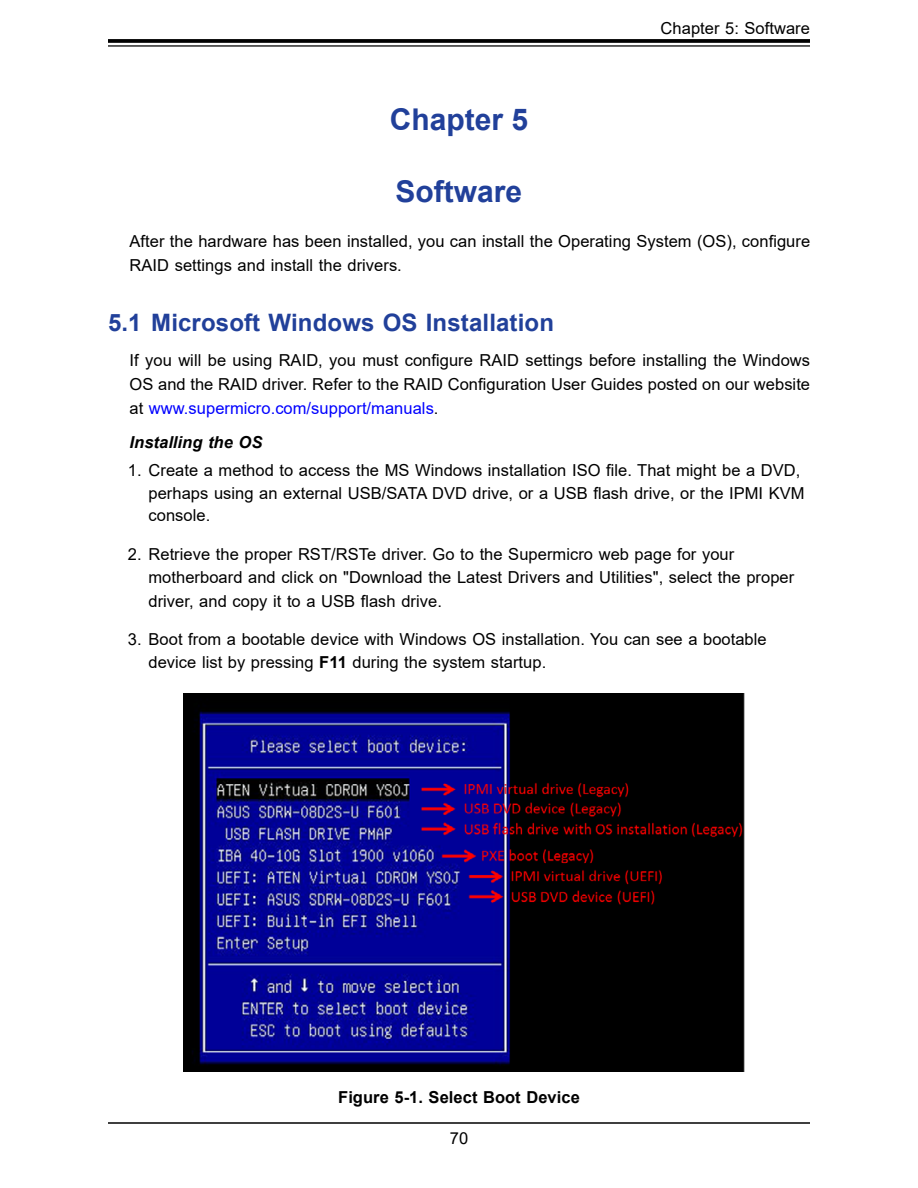
<style>
.page{position:relative;width:918px;height:1188px;background:#fff}
.page>*{position:absolute;margin:0;border:0;box-sizing:border-box;transform-origin:0 0}
.sm_Section{font:700 30px "Arial";color:#21409a}
.sm_Subhead_1{font:700 24px "Arial";letter-spacing:.005em;color:#21409a}
.sm_body_text{font:16.5px/22.5px "Arial";letter-spacing:.005em;color:#000}
.sm_fig_table_title{font:700 16.5px "Arial";letter-spacing:.005em;color:#000}
.sm_numbered_intro{font:italic 700 16.5px "Arial";letter-spacing:.005em;color:#000}
.s1{color:#00f}
.s2{font-weight:700}
</style>
<div class="page">
<hr style="left:108px;top:1122px;width:702px;height:2px;background:#000">
<svg style="left:108px;top:39px;width:702px;height:4px"></svg>
<hr style="left:108px;top:45px;width:702px;height:2px;background:#000">
<img style="left:184px;top:693px;width:561px;height:378px">
<p class="sm_Section" style="left:390px;top:98px;width:140px">Chapter 5</p>
<p class="sm_body_text" style="left:661px;top:16px;width:151px">Chapter 5: Software</p>
<p class="sm_Section" style="left:396px;top:170px;width:128px">Software</p>
<p class="sm_body_text" style="left:130px;top:230px;width:682px;line-height:24px">After the hardware has been installed, you can install the Operating System (OS), configure<br>RAID settings and install the drivers.</p>
<p class="sm_Subhead_1" style="left:108px;top:306px;width:448px">5.1 Microsoft Windows OS Installation</p>
<p class="sm_body_text" style="left:130px;top:348px;width:682px;line-height:24px;text-align:justify">If you will be using RAID, you must configure RAID settings before installing the Windows OS and the RAID driver. Refer to the RAID Configuration User Guides posted on our website at <span class="s1">www.supermicro.com/support/manuals</span>.</p>
<p class="sm_numbered_intro" style="left:130px;top:432px;width:134px">Installing the OS</p>
<p class="sm_body_text" style="left:148px;top:459px;width:658px;text-indent:-21px">1. Create a method to access the MS Windows installation ISO file. That might be a DVD, perhaps using an external USB/SATA DVD drive, or a USB flash drive, or the IPMI KVM console.</p>
<p class="sm_body_text" style="left:148px;top:543px;width:647px;text-indent:-21px">2. Retrieve the proper RST/RSTe driver. Go to the Supermicro web page for your motherboard and click on "Download the Latest Drivers and Utilities", select the proper</p>
<p class="sm_body_text" style="left:148px;top:589px;width:295px">driver, and copy it to a USB flash drive.</p>
<p class="sm_body_text" style="left:148px;top:628px;width:620px;text-indent:-21px">3. Boot from a bootable device with Windows OS installation. You can see a bootable device list by pressing <span class="s2">F11</span> during the system startup.</p>
<p class="sm_fig_table_title" style="left:338px;top:1085px;width:243px">Figure 5-1. Select Boot Device</p>
<p class="sm_body_text" style="left:450px;top:1127px;width:20px">70</p>
</div>
